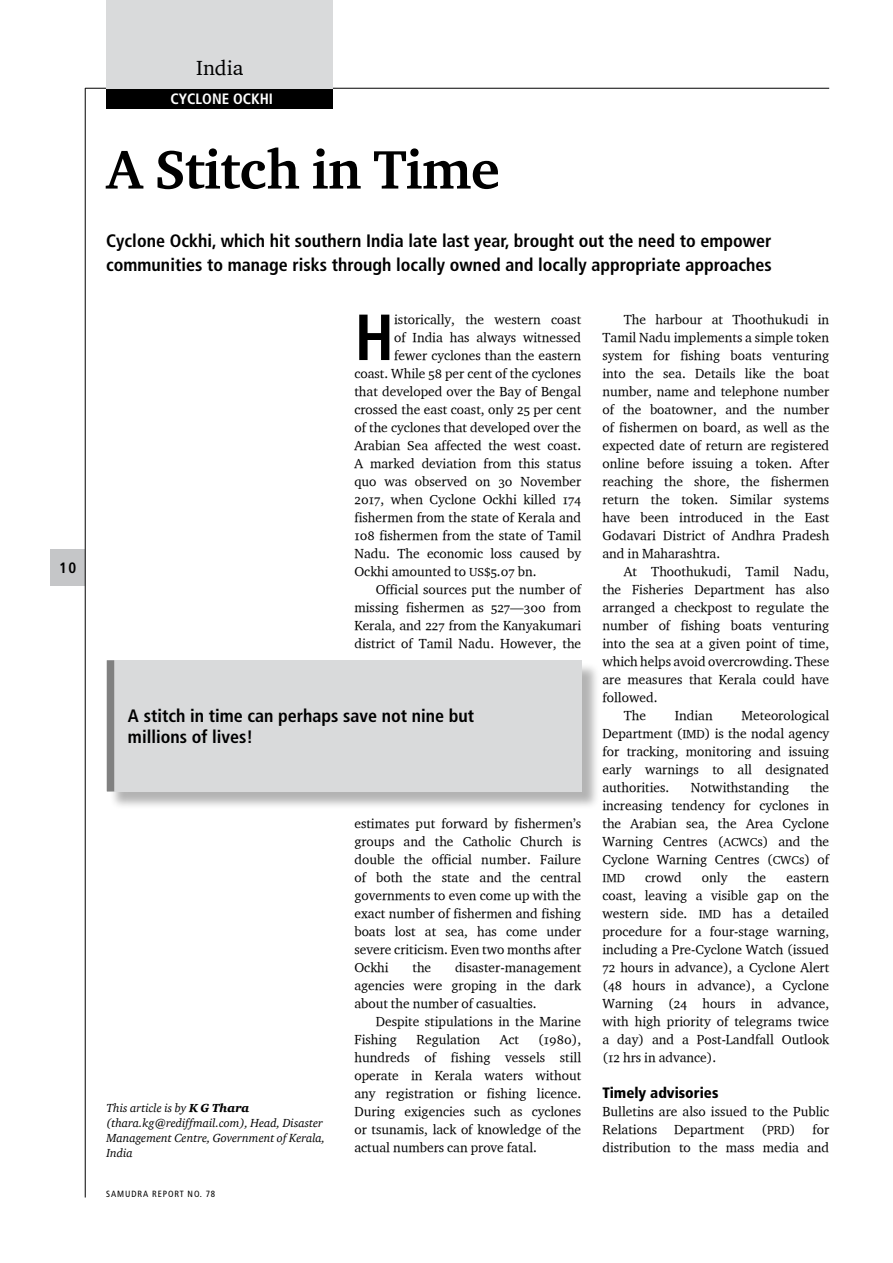
<style>
.page{position:relative;width:893px;height:1263px;background:#fff}
.page>*{position:absolute;margin:0;border:0;box-sizing:border-box;transform-origin:0 0}
.t1{font:700 condensed 65.1px "Frutiger";color:#000}
.t2{font:55.5px "Charter Bd OSITCTT Bold";letter-spacing:-.01em;color:#000}
.t3{font:21px "Charter ITC";color:#000}
.t4{font:700 condensed 18px/24px "Frutiger";color:#000}
.t5{font:900 condensed 15px "Frutiger";color:#000}
.t6{font:700 condensed 15px "Frutiger";color:#fff}
.t7{font:700 condensed 15px "Frutiger";color:#000}
.t8{font:13.5px/18px "Charter OSITCTT";color:#000;text-align:justify}
.t9{font:italic 12px/15px "Charter ITC";color:#000}
.t10{font:12px "Charter OSITCTT";color:#000}
.t11{font:condensed 9px "Frutiger";letter-spacing:.1em;color:#000}
.s1{font-size:12px}
.s2{font-family:"Minion"}
.s3{font-family:"Charter ITC Blac Ital";font-style:normal}
.s4{font-size:13.5px}
</style>
<div class="page">
<div style="left:51px;top:550px;width:34px;height:36px;background:#c5c6c8"></div>
<hr style="left:85px;top:88px;width:1px;height:1109px;background:#000">
<hr style="left:85px;top:88px;width:744px;height:1px;background:#000">
<div style="left:106px;top:88px;width:227px;height:21px;background:#000"></div>
<div style="left:106px;top:0;width:227px;height:88px;background:#d9dadb"></div>
<div style="left:109px;top:662px;width:497px;height:154px;background:#000;opacity:.3"></div>
<div style="left:107px;top:660px;width:475px;height:131px;background:#d9dadb"></div>
<div style="left:107px;top:660px;width:7px;height:131px;background:#808080"></div>
<p class="t7" style="left:59px;top:559px;width:19px">10</p>
<h3 class="t3" style="left:196px;top:55px;width:49px">India</h3>
<p class="t6" style="left:171px;top:90px;width:104px">Cyclone Ockhi</p>
<h2 class="t2" style="left:106px;top:135px;width:395px">A Stitch in Time</h2>
<h3 class="t4" style="left:106px;top:228px;width:667px">Cyclone Ockhi, which hit southern India late last year, brought out the need to empower communities to manage risks through locally owned and locally appropriate approaches</h3>
<h1 class="t1" style="left:354px;top:299px;width:41px">H</h1>
<p class="t8" style="left:394px;top:310px;width:189px">istorically, the western coast</p>
<p class="t8" style="left:394px;top:328px;width:188px">of India has always witnessed</p>
<p class="t8" style="left:394px;top:346px;width:189px">fewer cyclones than the eastern</p>
<p class="t8" style="left:354px;top:364px;width:228px">coast. While 58 per cent of the cyclones</p>
<p class="t8" style="left:354px;top:382px;width:228px">that developed over the Bay of Bengal</p>
<p class="t8" style="left:354px;top:400px;width:228px">crossed the east coast, only 25 per cent</p>
<p class="t8" style="left:354px;top:418px;width:228px">of the cyclones that developed over the</p>
<p class="t8" style="left:354px;top:436px;width:228px">Arabian Sea affected the west coast.</p>
<p class="t8" style="left:354px;top:454px;width:228px">A marked deviation from this status</p>
<p class="t8" style="left:354px;top:472px;width:228px">quo was observed on 30 November</p>
<p class="t8" style="left:354px;top:490px;width:228px">2017, when Cyclone Ockhi killed 174</p>
<p class="t8" style="left:354px;top:508px;width:228px">fishermen from the state of Kerala and</p>
<p class="t8" style="left:354px;top:526px;width:228px">108 fishermen from the state of Tamil</p>
<p class="t8" style="left:354px;top:544px;width:228px">Nadu. The economic loss caused by</p>
<p class="t8" style="left:354px;top:562px;width:184px">Ockhi amounted to <span class="s1">US$</span>5.07 bn.</p>
<p class="t8" style="left:376px;top:580px;width:207px">Official sources put the number of</p>
<p class="t8" style="left:354px;top:598px;width:228px">missing fishermen as 527<span class="s2">—</span>300 from</p>
<p class="t8" style="left:354px;top:616px;width:228px">Kerala, and 227 from the Kanyakumari</p>
<p class="t8" style="left:354px;top:634px;width:228px">district of Tamil Nadu. However, the</p>
<h3 class="t4" style="left:128px;top:705px;width:348px;line-height:21px">A stitch in time can perhaps save not nine but millions of lives!</h3>
<p class="t9" style="left:106px;top:1100px;width:220px">This article is by <span class="s3">K G Thara </span>(thara.kg@rediffmail.com), Head, Disaster<br>Management Centre, Government of Kerala,<br>India</p>
<p class="t11" style="left:106px;top:1189px;width:110px">SAMUDRA REPORT NO. 78</p>
<p class="t8" style="left:354px;top:814px;width:228px">estimates put forward by fishermen’s groups and the Catholic Church is double the official number. Failure of both the state and the central governments to even come up with the exact number of fishermen and fishing boats lost at sea, has come under severe criticism. Even two months after Ockhi</p>
<p class="t8" style="left:354px;top:958px;width:228px;text-indent:101px">disaster-management agencies were groping in the dark about the number of casualties.</p>
<p class="t8" style="left:354px;top:1012px;width:228px;text-indent:21px">Despite stipulations in the Marine<br>Fishing</p>
<p class="t8" style="left:412px;top:958px;width:20px">the</p>
<p class="t8" style="left:416px;top:1030px;width:65px">Regulation</p>
<p class="t8" style="left:500px;top:1030px;width:21px">Act</p>
<p class="t8" style="left:354px;top:1030px;width:228px;text-indent:184px">(1980), hundreds of fishing vessels still operate in Kerala waters without any registration or fishing licence.<br>During exigencies such as cyclones or tsunamis, lack of knowledge of the actual numbers can prove fatal.</p>
<p class="t8" style="left:602px;top:310px;width:228px;text-indent:21px">The harbour at Thoothukudi in Tamil Nadu implements a simple token system for fishing boats venturing into the sea. Details like the boat number, name and telephone number of the boatowner, and the number of fishermen on board, as well as the expected date of return are registered online before issuing a token. After reaching the shore, the fishermen return the token. Similar systems have been introduced in the East Godavari District of Andhra Pradesh and in Maharashtra.</p>
<p class="t8" style="left:624px;top:562px;width:207px">At Thoothukudi, Tamil Nadu,</p>
<p class="t8" style="left:602px;top:580px;width:228px">the Fisheries Department has also</p>
<p class="t8" style="left:602px;top:598px;width:228px">arranged a checkpost to regulate the</p>
<p class="t8" style="left:602px;top:616px;width:228px">number of fishing boats venturing</p>
<p class="t8" style="left:602px;top:634px;width:228px">into the sea at a given point of time,</p>
<p class="t8" style="left:602px;top:652px;width:228px">which helps avoid overcrowding. These</p>
<p class="t8" style="left:602px;top:670px;width:228px">are measures that Kerala could have</p>
<p class="t8" style="left:602px;top:688px;width:56px">followed.</p>
<p class="t8" style="left:624px;top:706px;width:24px">The</p>
<p class="t8" style="left:675px;top:706px;width:39px">Indian</p>
<p class="t8" style="left:602px;top:706px;width:228px;text-indent:139px">Meteorological Department (<span class="s1">IMD</span>) is the nodal agency for tracking, monitoring and issuing early warnings to all designated authorities.</p>
<p class="t8" style="left:602px;top:778px;width:228px;text-indent:208px">the increasing tendency for cyclones in the Arabian sea, the Area Cyclone Warning Centres (<span class="s1">ACWC</span>s) and the Cyclone Warning Centres (<span class="s1">CWC</span>s) of</p>
<p class="t10" style="left:602px;top:870px;width:24px">IMD</p>
<p class="t8" style="left:645px;top:868px;width:38px">crowd</p>
<p class="t8" style="left:702px;top:868px;width:27px">only</p>
<p class="t8" style="left:747px;top:868px;width:20px">the</p>
<p class="t8" style="left:691px;top:778px;width:100px">Notwithstanding</p>
<p class="t8" style="left:602px;top:868px;width:228px;text-indent:184px">eastern coast, leaving a visible gap on the western side. <span class="s1">IMD</span> has a detailed procedure for a four-stage warning, including a Pre-Cyclone Watch (issued 72 hours in advance), a Cyclone Alert (48 hours in advance), a Cyclone Warning (24 hours in advance, with high priority of telegrams twice a day) and a Post-Landfall Outlook (12 hrs in advance).</p>
<p class="t5" style="left:602px;top:1084px;width:117px">Timely advisories</p>
<p class="t8" style="left:602px;top:1102px;width:228px">Bulletins are also issued to the Public<br>Relations</p>
<p class="t8" style="left:602px;top:1120px;width:228px;text-align:right">for<br>distribution to the mass media and</p>
<p class="t8" style="left:674px;top:1120px;width:72px">Department</p>
<p class="t10" style="left:761px;top:1122px;width:36px"><span class="s4">(</span>PRD<span class="s4">)</span></p>
</div>
